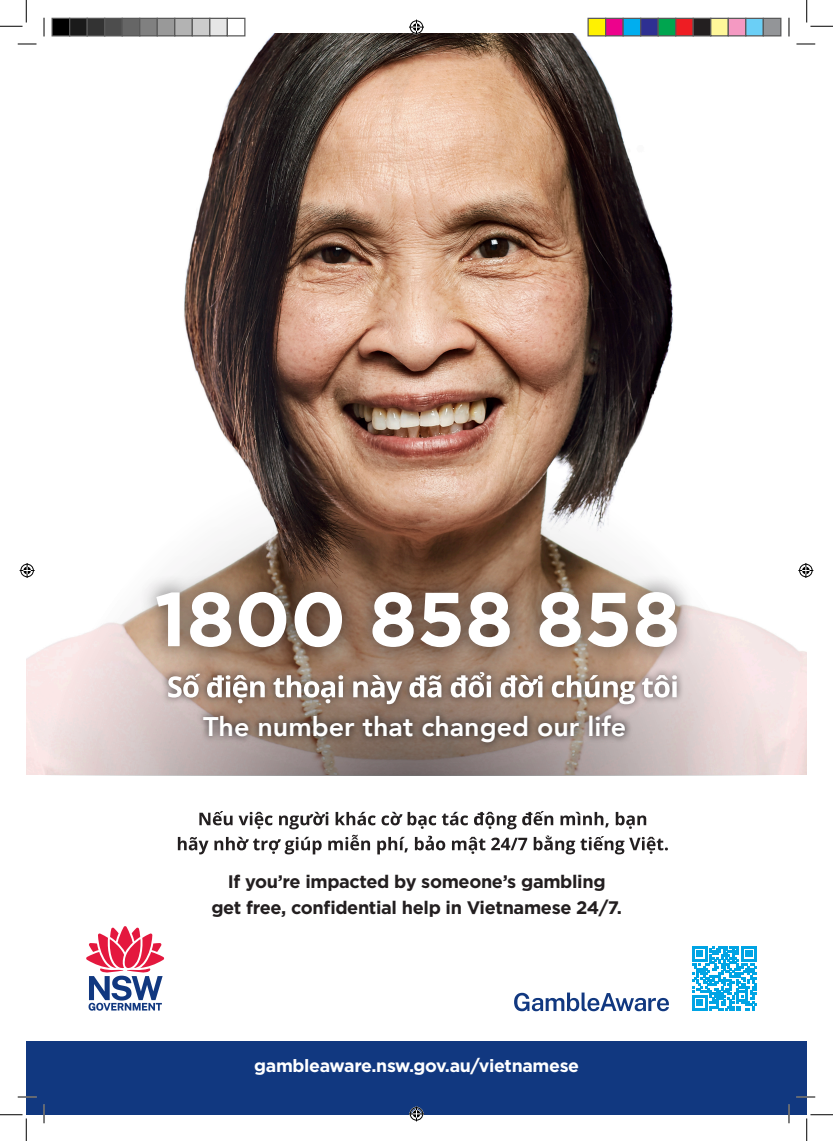
<style>
.page{position:relative;width:833px;height:1141px;background:#fff}
.page>*{position:absolute;margin:0;border:0;box-sizing:border-box;transform-origin:0 0}
.t1{font:800 26.88px "Avenir";color:#fff}
.t2{font:700 18.12px/26.2px "Gotham";letter-spacing:-.02em;color:#231f20;text-align:center}
.t3{font:700 17.75px "Gotham";letter-spacing:-.02em;color:#fff}
</style>
<div class="page">
<img style="left:36px;top:33px;width:754px;height:249px">
<img style="left:26px;top:282px;width:780px;height:493px">
<div style="left:26px;top:1041px;width:780px;height:73px;background:#113880"></div>
<svg style="left:86px;top:926px;width:78px;height:84px"></svg>
<div style="left:138px;top:573px;width:557px;height:93px;background:#231f20;opacity:.75"></div>
<svg style="left:156px;top:592px;width:520px;height:55px"></svg>
<svg style="left:692px;top:946px;width:64px;height:64px"></svg>
<svg style="left:196px;top:711px;width:436px;height:38px;background:#847269"></svg>
<div style="left:161px;top:664px;width:522px;height:47px;background:#231f20;opacity:.75"></div>
<svg style="left:168px;top:672px;width:508px;height:32px"></svg>
<svg style="left:514px;top:992px;width:154px;height:19px"></svg>
<svg style="left:178px;top:811px;width:489px;height:43px"></svg>
<svg style="left:18px;top:43px;width:18px;height:2px"></svg>
<svg style="left:796px;top:43px;width:18px;height:2px"></svg>
<svg style="left:18px;top:1096px;width:18px;height:1px"></svg>
<svg style="left:796px;top:1096px;width:18px;height:1px"></svg>
<svg style="left:43px;top:18px;width:2px;height:18px"></svg>
<svg style="left:43px;top:1104px;width:2px;height:19px"></svg>
<svg style="left:787px;top:18px;width:2px;height:18px"></svg>
<svg style="left:787px;top:1104px;width:2px;height:19px"></svg>
<svg style="left:0;top:0;width:27px;height:27px"></svg>
<svg style="left:0;top:1114px;width:27px;height:26px"></svg>
<svg style="left:806px;top:0;width:26px;height:27px"></svg>
<svg style="left:806px;top:1114px;width:26px;height:26px"></svg>
<svg style="left:409px;top:20px;width:15px;height:15px"></svg>
<svg style="left:409px;top:1106px;width:15px;height:15px"></svg>
<svg style="left:20px;top:563px;width:15px;height:15px"></svg>
<svg style="left:797px;top:563px;width:15px;height:15px"></svg>
<div style="left:52px;top:18px;width:18px;height:18px;background:#000"></div>
<div style="left:51px;top:18px;width:19px;height:18px;border:1px solid #595959"></div>
<div style="left:70px;top:18px;width:17px;height:18px;background:#1a1a1a"></div>
<div style="left:69px;top:18px;width:19px;height:18px;border:1px solid #595959"></div>
<div style="left:87px;top:18px;width:18px;height:18px;background:#333"></div>
<div style="left:86px;top:18px;width:19px;height:18px;border:1px solid #595959"></div>
<div style="left:105px;top:18px;width:17px;height:18px;background:#4d4d4d"></div>
<div style="left:104px;top:18px;width:19px;height:18px;border:1px solid #595959"></div>
<div style="left:122px;top:18px;width:18px;height:18px;background:#666"></div>
<div style="left:121px;top:18px;width:19px;height:18px;border:1px solid #595959"></div>
<div style="left:140px;top:18px;width:17px;height:18px;background:#808080"></div>
<div style="left:139px;top:18px;width:19px;height:18px;border:1px solid #595959"></div>
<div style="left:157px;top:18px;width:18px;height:18px;background:#999"></div>
<div style="left:156px;top:18px;width:19px;height:18px;border:1px solid #595959"></div>
<div style="left:175px;top:18px;width:17px;height:18px;background:#b3b3b3"></div>
<div style="left:174px;top:18px;width:19px;height:18px;border:1px solid #595959"></div>
<div style="left:192px;top:18px;width:18px;height:18px;background:#ccc"></div>
<div style="left:191px;top:18px;width:19px;height:18px;border:1px solid #595959"></div>
<div style="left:210px;top:18px;width:17px;height:18px;background:#e6e6e6"></div>
<div style="left:209px;top:18px;width:19px;height:18px;border:1px solid #595959"></div>
<div style="left:227px;top:18px;width:18px;height:18px;background:#fff"></div>
<div style="left:226px;top:18px;width:19px;height:18px;border:1px solid #595959"></div>
<div style="left:587px;top:18px;width:18px;height:18px;background:#fff101"></div>
<div style="left:587px;top:18px;width:19px;height:18px;border:1px solid #595959"></div>
<div style="left:605px;top:18px;width:17px;height:18px;background:#ed028c"></div>
<div style="left:604px;top:18px;width:19px;height:18px;border:1px solid #595959"></div>
<div style="left:622px;top:18px;width:18px;height:18px;background:#00aeef"></div>
<div style="left:622px;top:18px;width:19px;height:18px;border:1px solid #595959"></div>
<div style="left:640px;top:18px;width:17px;height:18px;background:#2e3092"></div>
<div style="left:639px;top:18px;width:19px;height:18px;border:1px solid #595959"></div>
<div style="left:657px;top:18px;width:18px;height:18px;background:#00a54f"></div>
<div style="left:657px;top:18px;width:19px;height:18px;border:1px solid #595959"></div>
<div style="left:675px;top:18px;width:17px;height:18px;background:#ee1d23"></div>
<div style="left:674px;top:18px;width:19px;height:18px;border:1px solid #595959"></div>
<div style="left:692px;top:18px;width:18px;height:18px;background:#231f20"></div>
<div style="left:692px;top:18px;width:19px;height:18px;border:1px solid #595959"></div>
<div style="left:710px;top:18px;width:17px;height:18px;background:#fff79a"></div>
<div style="left:709px;top:18px;width:19px;height:18px;border:1px solid #595959"></div>
<div style="left:727px;top:18px;width:18px;height:18px;background:#f499c2"></div>
<div style="left:727px;top:18px;width:19px;height:18px;border:1px solid #595959"></div>
<div style="left:745px;top:18px;width:17px;height:18px;background:#6bcff6"></div>
<div style="left:744px;top:18px;width:19px;height:18px;border:1px solid #595959"></div>
<div style="left:762px;top:18px;width:18px;height:18px;background:#939598"></div>
<div style="left:762px;top:18px;width:19px;height:18px;border:1px solid #595959"></div>
<p class="t1" style="left:203px;top:705px;width:424px">The number that changed our life</p>
<p class="t2" style="left:211px;top:867px;width:412px">If you’re impacted by someone’s gambling get free, confidential help in Vietnamese 24/7.</p>
<p class="t3" style="left:254px;top:1053px;width:326px">gambleaware.nsw.gov.au/vietnamese</p>
</div>
